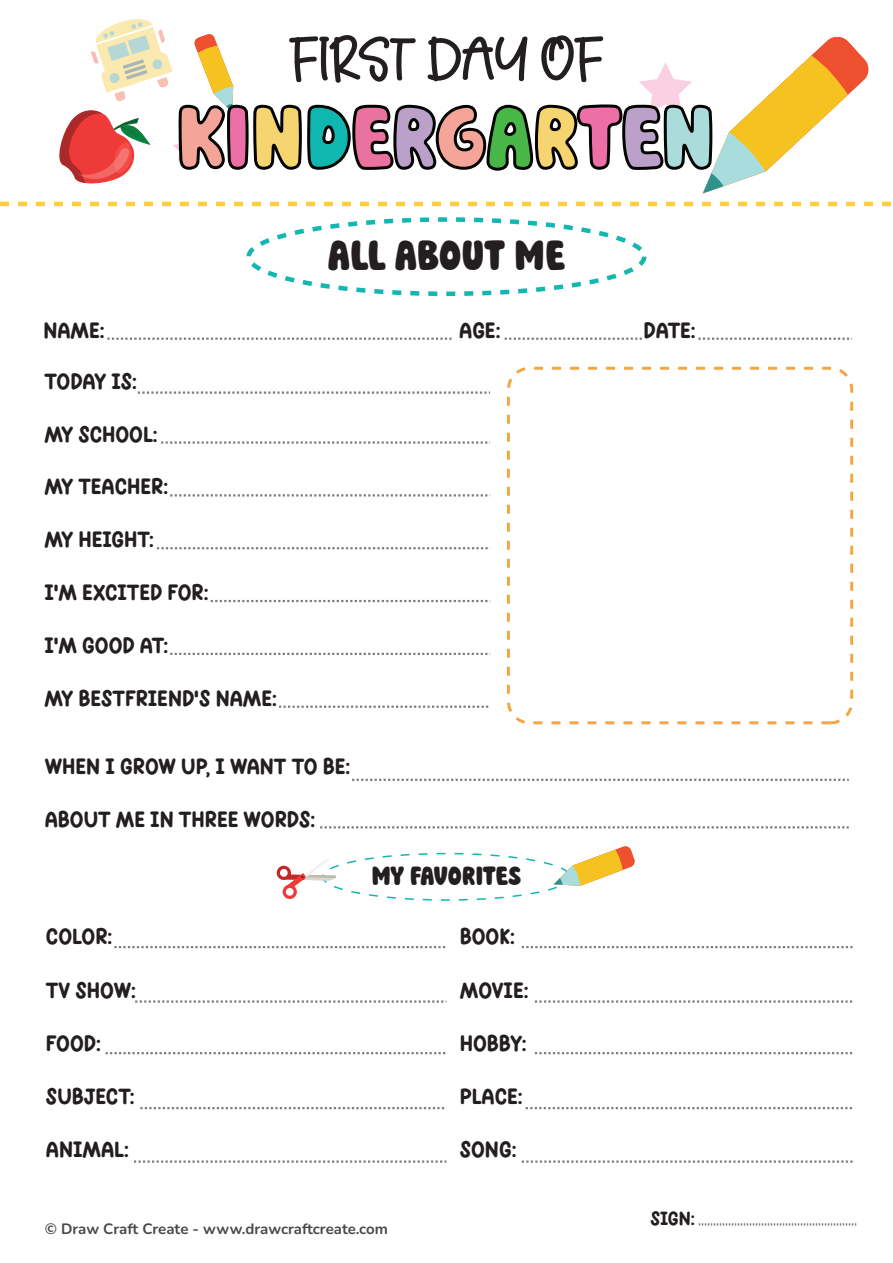
<style>
.page{position:relative;width:893px;height:1263px;background:#fff}
.page>*{position:absolute;margin:0;border:0;box-sizing:border-box;transform-origin:0 0}
.t1{font:82.65px "Magical Season";color:#f5a597}
.t2{font:52.35px "Only Kids";color:#231f20}
.t3{font:39.45px "Magical Season";color:#231f20}
.t4{font:24.6px "Magical Season";color:#231f20}
.t5{font:21px "Back To School";color:#231f20}
.t6{font:18px "Back To School";color:#231f20}
.t7{font:700 15px "Nunito";color:#494949}
.s1{color:#ec6fa5}
.s2{color:#f6d46f}
.s3{color:#10b7b0}
.s4{color:#e9729f}
.s5{color:#bba1ca}
.s6{color:#49b748}
.s7{color:#aadcdc}
</style>
<div class="page">
<svg style="left:0;top:202px;width:892px;height:4px"></svg>
<div style="left:246px;top:217px;width:400px;height:79px;border:4px dashed #11b7b0;border-radius:50%"></div>
<div style="left:507px;top:367px;width:346px;height:357px;border:3px dashed #f3a744;border-radius:21px"></div>
<div style="left:322px;top:853px;width:249px;height:48px;border:2px dashed #11b7b0;border-radius:50%"></div>
<svg style="left:554px;top:846px;width:81px;height:40px"></svg>
<svg style="left:276px;top:859px;width:61px;height:40px"></svg>
<svg style="left:699px;top:1223px;width:158px;height:2px"></svg>
<svg style="left:107px;top:338px;width:345px;height:2px"></svg>
<svg style="left:505px;top:338px;width:137px;height:2px"></svg>
<svg style="left:698px;top:338px;width:154px;height:2px"></svg>
<svg style="left:138px;top:391px;width:352px;height:3px"></svg>
<svg style="left:161px;top:441px;width:329px;height:3px"></svg>
<svg style="left:170px;top:494px;width:320px;height:2px"></svg>
<svg style="left:157px;top:547px;width:331px;height:2px"></svg>
<svg style="left:211px;top:600px;width:279px;height:2px"></svg>
<svg style="left:170px;top:653px;width:320px;height:2px"></svg>
<svg style="left:279px;top:706px;width:210px;height:2px"></svg>
<svg style="left:352px;top:779px;width:497px;height:2px"></svg>
<svg style="left:320px;top:826px;width:529px;height:2px"></svg>
<svg style="left:114px;top:946px;width:332px;height:2px"></svg>
<svg style="left:522px;top:946px;width:331px;height:2px"></svg>
<svg style="left:135px;top:1000px;width:311px;height:3px"></svg>
<svg style="left:535px;top:1000px;width:318px;height:3px"></svg>
<svg style="left:106px;top:1052px;width:340px;height:2px"></svg>
<svg style="left:535px;top:1052px;width:318px;height:2px"></svg>
<svg style="left:140px;top:1107px;width:305px;height:2px"></svg>
<svg style="left:526px;top:1107px;width:326px;height:2px"></svg>
<svg style="left:134px;top:1160px;width:312px;height:3px"></svg>
<svg style="left:522px;top:1160px;width:331px;height:3px"></svg>
<svg style="left:59px;top:19px;width:810px;height:174px"></svg>
<h2 class="t2" style="left:289px;top:29px;width:316px">FIRST DAY OF</h2>
<h1 class="t1" style="left:177px;top:90px;width:540px">K<span class="s1">I</span><span class="s2">N</span><span class="s3">D</span><span class="s4">E</span><span class="s5">R</span>G<span class="s6">A</span><span class="s2">R</span><span class="s1">T</span><span class="s5">E</span><span class="s7">N</span></h1>
<h3 class="t3" style="left:328px;top:232px;width:238px">ALL ABOUT ME</h3>
<p class="t5" style="left:43px;top:320px;width:63px">NAME:</p>
<p class="t5" style="left:459px;top:320px;width:43px">AGE:</p>
<p class="t5" style="left:643px;top:320px;width:54px">DATE:</p>
<p class="t5" style="left:44px;top:371px;width:94px">TODAY IS:</p>
<p class="t5" style="left:44px;top:424px;width:115px">MY SCHOOL:</p>
<p class="t5" style="left:44px;top:477px;width:125px">MY TEACHER:</p>
<p class="t5" style="left:44px;top:530px;width:111px">MY HEIGHT:</p>
<p class="t5" style="left:44px;top:583px;width:166px">I'M EXCITED FOR:</p>
<p class="t5" style="left:44px;top:635px;width:125px">I'M GOOD AT:</p>
<p class="t5" style="left:44px;top:688px;width:234px">MY BESTFRIEND'S NAME:</p>
<p class="t5" style="left:45px;top:757px;width:307px">WHEN I GROW UP, I WANT TO BE:</p>
<p class="t5" style="left:45px;top:810px;width:272px">ABOUT ME IN THREE WORDS:</p>
<p class="t4" style="left:372px;top:862px;width:151px">MY FAVORITES</p>
<p class="t5" style="left:46px;top:927px;width:68px">COLOR:</p>
<p class="t5" style="left:460px;top:927px;width:56px">BOOK:</p>
<p class="t5" style="left:46px;top:980px;width:91px">TV SHOW:</p>
<p class="t5" style="left:460px;top:980px;width:70px">MOVIE:</p>
<p class="t5" style="left:46px;top:1033px;width:56px">FOOD:</p>
<p class="t5" style="left:460px;top:1033px;width:68px">HOBBY:</p>
<p class="t5" style="left:46px;top:1087px;width:90px">SUBJECT:</p>
<p class="t5" style="left:460px;top:1087px;width:64px">PLACE:</p>
<p class="t5" style="left:46px;top:1140px;width:84px">ANIMAL:</p>
<p class="t5" style="left:460px;top:1140px;width:58px">SONG:</p>
<p class="t7" style="left:45px;top:1218px;width:345px">© Draw Craft Create - www.drawcraftcreate.com</p>
<p class="t6" style="left:650px;top:1210px;width:46px">SIGN:</p>
</div>
